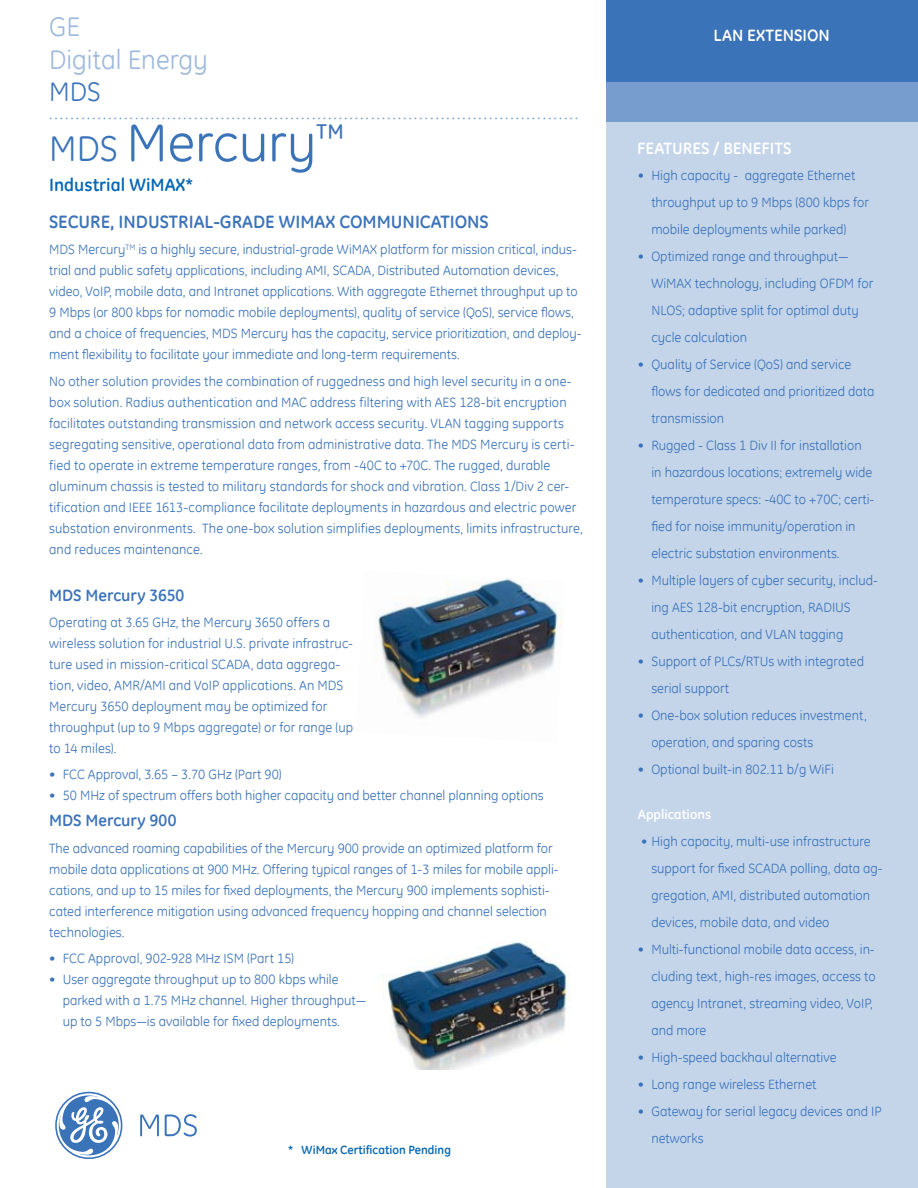
<style>
.page{position:relative;width:918px;height:1188px;background:#fff}
.page>*{position:absolute;margin:0;border:0;box-sizing:border-box;transform-origin:0 0}
.t1{font:54px "GE Inspira";color:#3b73b9}
.t2{font:27px/32.4px "GE Inspira";color:#9db9dc}
.t3{font:27px "GE Inspira";color:#3b73b9}
.t4{font:18px "GE Inspira";color:#769dce}
.t5{font:700 18px "GE Inspira";color:#3b73b9}
.t6{font:700 18px "GE Inspira";color:#0668b3}
.t7{font:700 16.5px "GE Inspira";color:#fff}
.t8{font:700 16.5px "GE Inspira";color:#3b73b9}
.t9{font:13.5px/21px "GE Inspira";color:#3b73b9}
.t10{font:700 13.5px "GE Inspira";color:#fff}
.t11{font:700 12px "GE Inspira";color:#0668b3}
.s1{font-size:36px}
</style>
<div class="page">
<div style="left:607px;top:0;width:311px;height:1188px;background:#c4d5ea"></div>
<div style="left:607px;top:0;width:311px;height:82px;background:#3b73b9"></div>
<div style="left:607px;top:82px;width:311px;height:39px;background:#769dce"></div>
<svg style="left:55px;top:1092px;width:67px;height:67px"></svg>
<svg style="left:140px;top:1114px;width:19px;height:22px"></svg>
<svg style="left:165px;top:1114px;width:32px;height:23px"></svg>
<img style="left:375px;top:578px;width:187px;height:140px">
<img style="left:382px;top:941px;width:188px;height:129px">
<h2 class="t2" style="left:49px;top:10px;width:160px">GE<br>Digital Energy</h2>
<h2 class="t3" style="left:49px;top:74px;width:53px">MDS</h2>
<h3 class="t4" style="left:49px;top:101px;width:531px">...................................................................................................</h3>
<h1 class="t1" style="left:49px;top:108px;width:298px"><span class="s1">MDS</span> Mercury<sup>™</sup></h1>
<h3 class="t6" style="left:49px;top:174px;width:145px">Industrial WiMAX*</h3>
<h3 class="t5" style="left:49px;top:210px;width:440px">Secure, Industrial-Grade Wi MAX comm unications</h3>
<p class="t9" style="left:49px;top:239px;width:534px">MDS Mercury<sup>TM</sup> is a highly secure, industrial-grade WiMAX platform for mission critical, indus&shy;trial and public safety applications, including AMI, SCADA, Distributed Automation devices, video, VoIP, mobile data, and Intranet applications. With aggregate Ethernet throughput up to 9 Mbps (or 800 kbps for nomadic mobile deployments), quality of service (QoS), service flows, and a choice of frequencies, MDS Mercury has the capacity, service prioritization, and deploy&shy;ment flexibility to facilitate your immediate and long-term requirements.</p>
<p class="t9" style="left:49px;top:370px;width:535px">No other solution provides the combination of ruggedness and high level security in a one&shy;box solution. Radius authentication and MAC address filtering with AES 128-bit encryption facilitates outstanding transmission and network access security. VLAN tagging supports segregating sensitive, operational data from administrative data. The MDS Mercury is certi&shy;fied to operate in extreme temperature ranges, from -40C to +70C. The rugged, durable aluminum chassis is tested to military standards for shock and vibration. Class 1/Div 2 cer&shy;tification and IEEE 1613-compliance facilitate deployments in hazardous and electric power substation environments. The one-box solution simplifies deployments, limits infrastructure, and reduces maintenance.</p>
<p class="t8" style="left:49px;top:584px;width:137px">MDS Mercury 3650</p>
<p class="t9" style="left:49px;top:611px;width:306px">Operating at 3.65 GHz, the Mercury 3650 offers a wireless solution for industrial U.S. private infrastruc&shy;ture used in mission-critical SCADA, data aggrega&shy;tion, video, AMR/AMI and VoIP applications. An MDS Mercury 3650 deployment may be optimized for throughput (up to 9 Mbps aggregate) or for range (up to 14 miles).</p>
<p class="t9" style="left:49px;top:764px;width:234px">• FCC Approval, 3.65 – 3.70 GHz (Part 90)</p>
<p class="t9" style="left:49px;top:785px;width:496px">• 50 MHz of spectrum offers both higher capacity and better channel planning options</p>
<p class="t8" style="left:49px;top:810px;width:129px">MDS Mercury 900</p>
<p class="t9" style="left:49px;top:837px;width:511px">The advanced roaming capabilities of the Mercury 900 provide an optimized platform for mobile data applications at 900 MHz. Offering typical ranges of 1-3 miles for mobile appli&shy;cations, and up to 15 miles for fixed deployments, the Mercury 900 implements sophisti&shy;cated interference mitigation using advanced frequency hopping and channel selection technologies.</p>
<p class="t9" style="left:49px;top:947px;width:247px">• FCC Approval, 902-928 MHz ISM (Part 15)</p>
<p class="t9" style="left:63px;top:968px;width:305px;text-indent:-14px">• User aggregate throughput up to 800 kbps while parked with a 1.75 MHz channel. Higher throughput— up to 5 Mbps—is available for fixed deployments.</p>
<p class="t11" style="left:288px;top:1142px;width:165px">* WiMax Certification Pending</p>
<p class="t7" style="left:714px;top:25px;width:10px">LAN</p>
<p class="t7" style="left:747px;top:25px;width:72px">EXTENSION</p>
<p class="t7" style="left:637px;top:138px;width:19px">FEATURE</p>
<p class="t7" style="left:701px;top:138px;width:92px">S / BENEFITS</p>
<p class="t9" style="left:651px;top:161px;width:219px;line-height:27px;text-indent:-14px">• High capacity - aggregate Ethernet throughput up to 9 Mbps (800 kbps for mobile deployments while parked)</p>
<p class="t9" style="left:651px;top:242px;width:223px;line-height:27px;text-indent:-14px">• Optimized range and throughput—<br>WiMAX technology, including OFDM for<br>NLOS; adaptive split for optimal duty cycle calculation</p>
<p class="t9" style="left:651px;top:350px;width:225px;line-height:27px;text-indent:-14px">• Quality of Service (QoS) and service flows for dedicated and prioritized data transmission</p>
<p class="t9" style="left:651px;top:431px;width:225px;line-height:27px;text-indent:-14px">• Rugged - Class 1 Div II for installation in hazardous locations; extremely wide temperature specs: -40C to +70C; certi&shy;fied for noise immunity/operation in electric substation environments.</p>
<p class="t9" style="left:651px;top:566px;width:228px;line-height:27px;text-indent:-14px">• Multiple layers of cyber security, includ&shy;ing AES 128-bit encryption, RADIUS authentication, and VLAN tagging</p>
<p class="t9" style="left:651px;top:647px;width:214px;line-height:27px;text-indent:-14px">• Support of PLCs/RTUs with integrated serial support</p>
<p class="t9" style="left:651px;top:701px;width:217px;line-height:27px;text-indent:-14px">• One-box solution reduces investment, operation, and sparing costs</p>
<p class="t9" style="left:638px;top:758px;width:198px">• Optional built-in 802.11 b/g WiFi</p>
<p class="t10" style="left:638px;top:805px;width:75px">Applications</p>
<p class="t9" style="left:651px;top:827px;width:233px;line-height:27px;text-indent:-10px">• High capacity, multi-use infrastructure support for fixed SCADA polling, data ag&shy;gregation, AMI, distributed automation devices, mobile data, and video</p>
<p class="t9" style="left:651px;top:935px;width:226px;line-height:27px;text-indent:-14px">• Multi-functional mobile data access, in&shy;cluding text, high-res images, access to agency Intranet, streaming video, VoIP, and more</p>
<p class="t9" style="left:638px;top:1046px;width:200px">• High-speed backhaul alternative</p>
<p class="t9" style="left:638px;top:1073px;width:180px">• Long range wireless Ethernet</p>
<p class="t9" style="left:651px;top:1097px;width:232px;line-height:27px;text-indent:-14px">• Gateway for serial legacy devices and IP networks</p>
</div>
